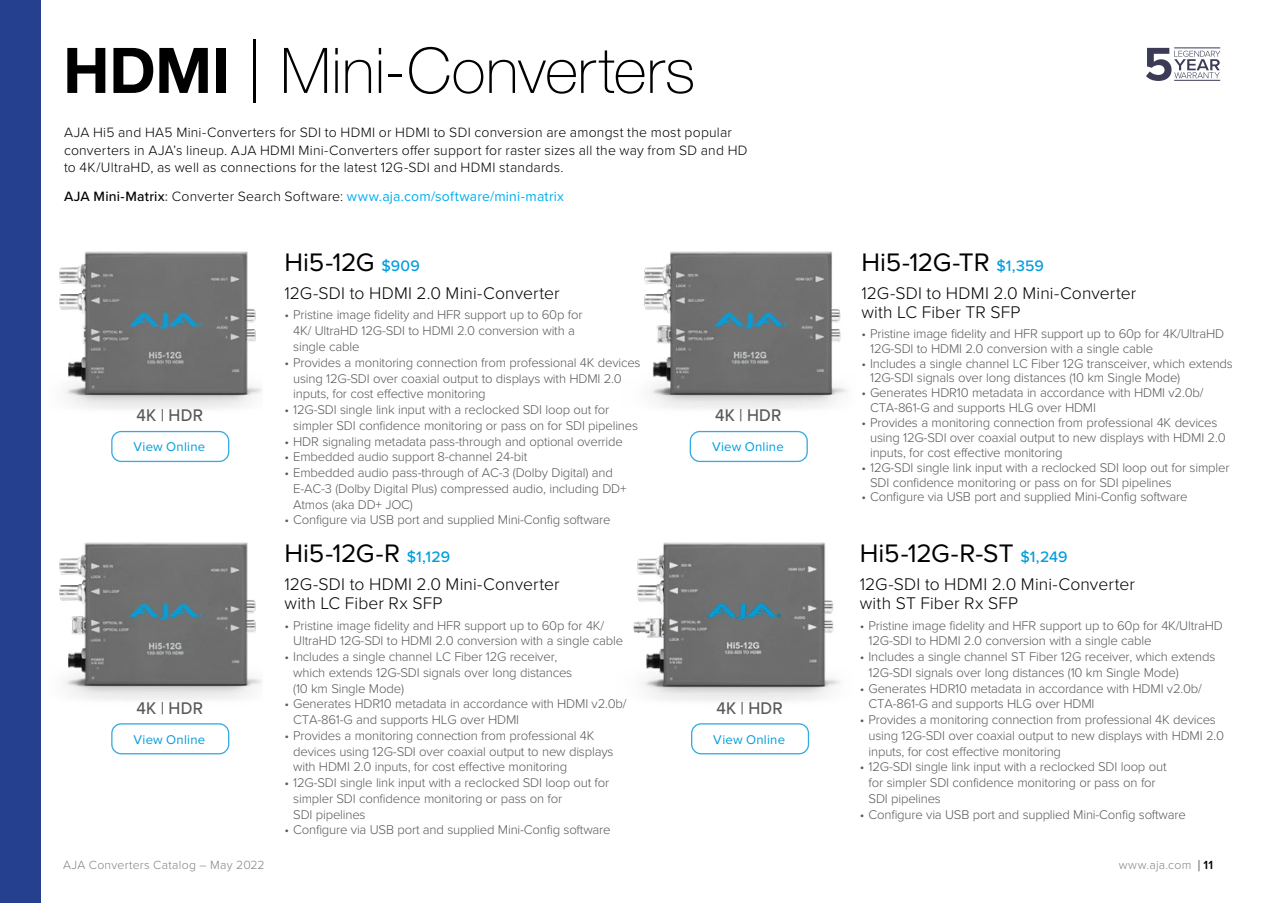
<style>
.page{position:relative;width:1275px;height:903px;background:#fff}
.page>*{position:absolute;margin:0;border:0;box-sizing:border-box;transform-origin:0 0}
.t1{font:100 63px "Helvetica Neue";color:#000}
.t2{font:26.25px "Proxima Nova";letter-spacing:-.01em;color:#000}
.t3{font:300 17.5px/19.2px "Proxima Nova";letter-spacing:.005em;color:#000}
.t4{font:500 17.5px "Proxima Nova";letter-spacing:.015em;color:#58595b;scale:.95 1}
.t5{font:300 14px/17.5px "Proxima Nova";letter-spacing:.015em;color:#000}
.t6{font:14px "Proxima Nova";letter-spacing:.015em;color:#00aeef}
.t7{font:300 13.12px/15.8px "Proxima Nova";letter-spacing:-.015em;color:#58595b}
.t8{font:13.12px "Proxima Nova";letter-spacing:.02em;color:#009ddc}
.t9{font:300 12.25px "Proxima Nova";letter-spacing:.02em;color:#808285}
.s1{font-weight:700}
.s2{font-weight:500;color:#000}
.s3{font-weight:500;color:#58595b}
.s4{font-weight:300;color:#000}
.s5{font-weight:500;font-size:15.75px;color:#009ddc}
.s6{font-size:15.92px;color:#000}
.s7{font-weight:600;color:#000}
</style>
<div class="page">
<img style="left:59px;top:251px;width:203px;height:158px">
<img style="left:644px;top:251px;width:203px;height:158px">
<div style="left:111px;top:723px;width:118px;height:31px;border:1px solid #35abe1;border-radius:9px"></div>
<div style="left:691px;top:723px;width:118px;height:31px;border:1px solid #35abe1;border-radius:9px"></div>
<img style="left:59px;top:542px;width:203px;height:158px">
<div style="left:0;top:0;width:40px;height:903px;background:#25408f"></div>
<img style="left:633px;top:542px;width:207px;height:159px">
<div style="left:111px;top:431px;width:118px;height:31px;border:1px solid #35abe1;border-radius:9px"></div>
<div style="left:690px;top:431px;width:118px;height:31px;border:1px solid #35abe1;border-radius:9px"></div>
<svg style="left:1146px;top:48px;width:74px;height:33px"></svg>
<hr style="left:1174px;top:48px;width:46px;height:1px;background:#3b3b55">
<hr style="left:1174px;top:80px;width:46px;height:1px;background:#3b3b55">
<h1 class="t1" style="left:63px;top:23px;width:634px"><span class="s1">HDMI</span> | Mini-Converters</h1>
<p class="t5" style="left:64px;top:123px;width:685px">AJA Hi5 and HA5 Mini-Converters for SDI to HDMI or HDMI to SDI conversion are amongst the most popular converters in AJA’s lineup. AJA HDMI Mini-Converters offer support for raster sizes all the way from SD and HD to 4K/UltraHD, as well as connections for the latest 12G-SDI and HDMI standards.</p>
<p class="t6" style="left:64px;top:186px;width:502px"><span class="s2">AJA Mini-Matrix</span><span class="s3">:</span> <span class="s4">Converter Search Software:</span> www.aja.com/software/mini-matrix</p>
<h3 class="t4" style="left:137px;top:402px;width:71px">4K | HDR</h3>
<p class="t8" style="left:133px;top:437px;width:73px">View Online</p>
<h2 class="t2" style="left:284px;top:243px;width:137px">Hi5-12G <span class="s5">$909</span></h2>
<h3 class="t3" style="left:284px;top:283px;width:277px">12G-SDI to HDMI 2.0 Mini-Converter</h3>
<p class="t7" style="left:293px;top:306px;width:291px;text-indent:-9px">• Pristine image fidelity and HFR support up to 60p for<br>4K/ UltraHD 12G-SDI to HDMI 2.0 conversion with a single cable</p>
<p class="t7" style="left:293px;top:354px;width:349px;text-indent:-9px">• Provides a monitoring connection from professional 4K devices using 12G-SDI over coaxial output to displays with HDMI 2.0 inputs, for cost effective monitoring</p>
<p class="t7" style="left:293px;top:401px;width:346px;text-indent:-9px">• 12G-SDI single link input with a reclocked SDI loop out for simpler SDI confidence monitoring or pass on for SDI pipelines</p>
<p class="t7" style="left:284px;top:432px;width:340px">• HDR signaling metadata pass-through and optional override</p>
<p class="t7" style="left:284px;top:448px;width:244px">• Embedded audio support 8-channel 24-bit</p>
<p class="t7" style="left:293px;top:464px;width:335px;text-indent:-9px">• Embedded audio pass-through of AC-3 (Dolby Digital) and<br>E-AC-3 (Dolby Digital Plus) compressed audio, including DD+<br>Atmos (aka DD+ JOC)</p>
<p class="t7" style="left:284px;top:511px;width:328px">• Configure via USB port and supplied Mini-Config software</p>
<h3 class="t4" style="left:715px;top:402px;width:71px">4K | HDR</h3>
<p class="t8" style="left:712px;top:437px;width:73px">View Online</p>
<h2 class="t2" style="left:284px;top:534px;width:167px">Hi5-12G-R <span class="s5">$1,129</span></h2>
<h3 class="t3" style="left:284px;top:573px;width:277px">12G-SDI to HDMI 2.0 Mini-Converter with LC Fiber Rx SFP</h3>
<p class="t7" style="left:293px;top:617px;width:331px;text-indent:-9px">• Pristine image fidelity and HFR support up to 60p for 4K/<br>UltraHD 12G-SDI to HDMI 2.0 conversion with a single cable</p>
<p class="t7" style="left:293px;top:648px;width:281px;text-indent:-9px">• Includes a single channel LC Fiber 12G receiver, which extends 12G-SDI signals over long distances (10 km Single Mode)</p>
<p class="t7" style="left:293px;top:695px;width:335px;text-indent:-9px">• Generates HDR10 metadata in accordance with HDMI v2.0b/<br>CTA-861-G and supports HLG over HDMI</p>
<p class="t7" style="left:293px;top:727px;width:322px;text-indent:-9px">• Provides a monitoring connection from professional 4K devices using 12G-SDI over coaxial output to new displays with HDMI 2.0 inputs, for cost effective monitoring</p>
<p class="t7" style="left:293px;top:774px;width:318px;text-indent:-9px">• 12G-SDI single link input with a reclocked SDI loop out for simpler SDI confidence monitoring or pass on for<br>SDI pipelines</p>
<p class="t7" style="left:284px;top:821px;width:328px">• Configure via USB port and supplied Mini-Config software</p>
<h3 class="t4" style="left:137px;top:695px;width:71px">4K | HDR</h3>
<h3 class="t4" style="left:716px;top:695px;width:71px">4K | HDR</h3>
<p class="t8" style="left:133px;top:730px;width:73px">View Online</p>
<p class="t8" style="left:713px;top:730px;width:73px">View Online</p>
<h2 class="t2" style="left:861px;top:243px;width:184px">Hi5-12G-TR <span class="s5">$1,359</span></h2>
<h3 class="t3" style="left:861px;top:283px;width:277px">12G-SDI to HDMI 2.0 Mini-Converter with LC Fiber TR SFP</h3>
<p class="t7" style="left:870px;top:325px;width:356px;line-height:14.9px;text-indent:-9px">• Pristine image fidelity and HFR support up to 60p for 4K/UltraHD<br>12G-SDI to HDMI 2.0 conversion with a single cable</p>
<p class="t7" style="left:870px;top:355px;width:364px;line-height:14.9px;text-indent:-9px">• Includes a single channel LC Fiber 12G transceiver, which extends<br>12G-SDI signals over long distances (10 km Single Mode)</p>
<p class="t7" style="left:870px;top:385px;width:335px;line-height:14.9px;text-indent:-9px">• Generates HDR10 metadata in accordance with HDMI v2.0b/<br>CTA-861-G and supports HLG over HDMI</p>
<p class="t7" style="left:870px;top:415px;width:357px;line-height:14.9px;text-indent:-9px">• Provides a monitoring connection from professional 4K devices using 12G-SDI over coaxial output to new displays with HDMI 2.0 inputs, for cost effective monitoring</p>
<p class="t7" style="left:870px;top:459px;width:361px;line-height:14.9px;text-indent:-9px">• 12G-SDI single link input with a reclocked SDI loop out for simpler<br>SDI confidence monitoring or pass on for SDI pipelines</p>
<p class="t7" style="left:861px;top:488px;width:328px">• Configure via USB port and supplied Mini-Config software</p>
<h2 class="t2" style="left:860px;top:534px;width:209px">Hi5-12G-R-ST <span class="s5">$1,249</span></h2>
<h3 class="t3" style="left:860px;top:573px;width:277px">12G-SDI to HDMI 2.0 Mini-Converter with ST Fiber Rx SFP</h3>
<p class="t7" style="left:869px;top:617px;width:356px;text-indent:-9px">• Pristine image fidelity and HFR support up to 60p for 4K/UltraHD<br>12G-SDI to HDMI 2.0 conversion with a single cable</p>
<p class="t7" style="left:869px;top:648px;width:348px;text-indent:-9px">• Includes a single channel ST Fiber 12G receiver, which extends<br>12G-SDI signals over long distances (10 km Single Mode)</p>
<p class="t7" style="left:869px;top:680px;width:335px;text-indent:-9px">• Generates HDR10 metadata in accordance with HDMI v2.0b/<br>CTA-861-G and supports HLG over HDMI</p>
<p class="t7" style="left:869px;top:711px;width:357px;text-indent:-9px">• Provides a monitoring connection from professional 4K devices using 12G-SDI over coaxial output to new displays with HDMI 2.0 inputs, for cost effective monitoring</p>
<p class="t7" style="left:869px;top:758px;width:300px;text-indent:-9px">• 12G-SDI single link input with a reclocked SDI loop out for simpler SDI confidence monitoring or pass on for<br>SDI pipelines</p>
<p class="t7" style="left:860px;top:806px;width:328px">• Configure via USB port and supplied Mini-Config software</p>
<p class="t9" style="left:63px;top:856px;width:203px">AJA Converters Catalog – May 2022</p>
<p class="t9" style="left:1119px;top:856px;width:96px">www.aja.com <span class="s6">|</span> <span class="s7">11</span></p>
</div>
